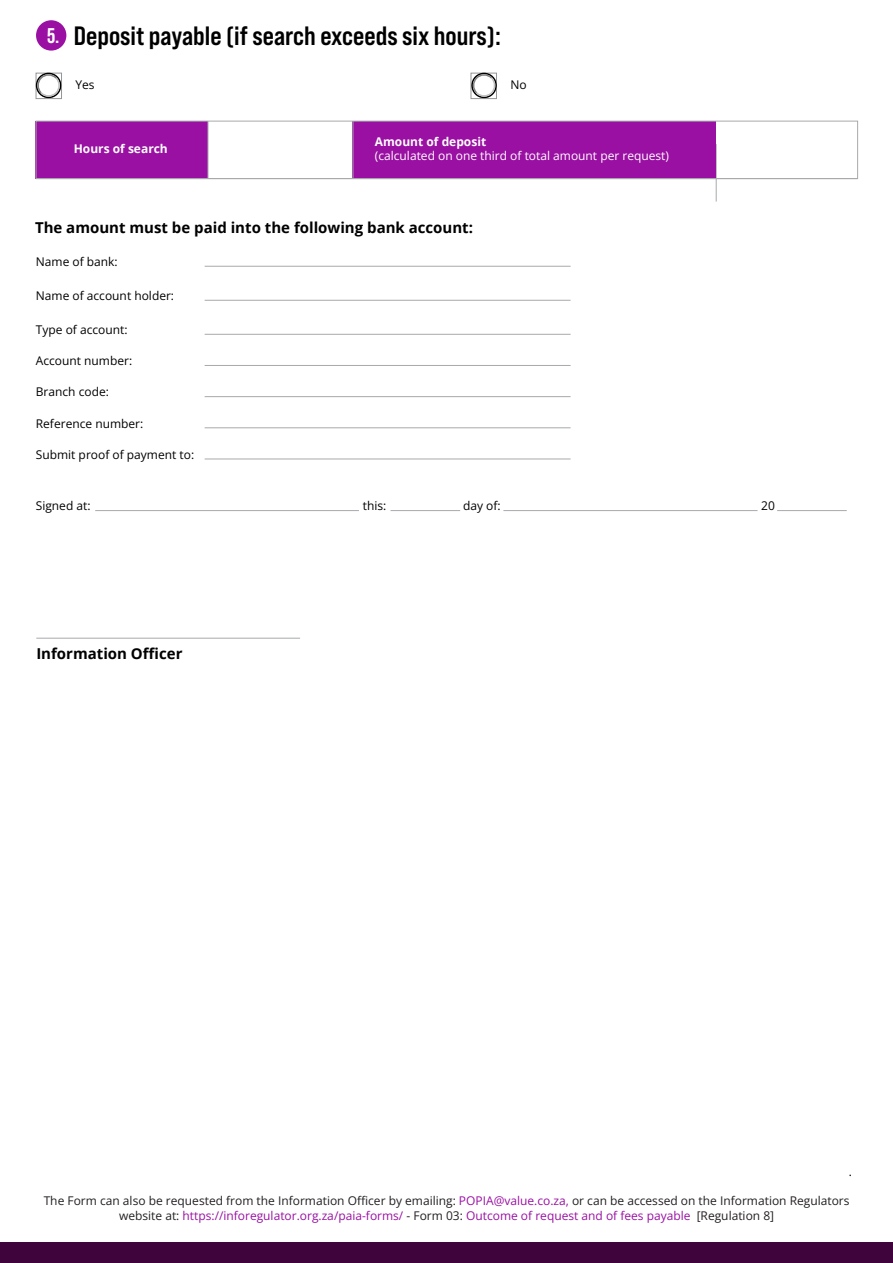
<style>
.page{position:relative;width:893px;height:1263px;background:#fff}
.page>*{position:absolute;margin:0;border:0;box-sizing:border-box;transform-origin:0 0}
.t1{font:700 26.55px "Bebas Neue Pro Semi Exp";color:#000}
.t2{font:700 21.15px "Bebas Neue Pro";color:#fff}
.t3{font:700 15px "Open Sans";color:#000}
.t4{font:12px/14.9px "Open Sans";color:#231f20;text-align:center}
.t5{font:12px "Open Sans";color:#000}
.t6{font:12px "Open Sans";color:#fff}
.t7{font:700 12px "Open Sans";color:#fff}
.s1{color:#9a10a3}
</style>
<div class="page">
<div style="left:0;top:1242px;width:893px;height:21px;background:#3f043c"></div>
<div style="left:36px;top:73px;width:26px;height:26px;border:1px solid #939598"></div>
<div style="left:471px;top:73px;width:26px;height:26px;border:1px solid #939598"></div>
<div style="left:36px;top:20px;width:30px;height:31px;background:#9a10a3;border-radius:50%"></div>
<hr style="left:205px;top:300px;width:366px;height:1px;background:#a7a9ac">
<hr style="left:205px;top:334px;width:366px;height:1px;background:#a7a9ac">
<hr style="left:205px;top:365px;width:366px;height:1px;background:#a7a9ac">
<hr style="left:205px;top:396px;width:366px;height:1px;background:#a7a9ac">
<hr style="left:205px;top:428px;width:366px;height:1px;background:#a7a9ac">
<hr style="left:205px;top:459px;width:366px;height:1px;background:#a7a9ac">
<hr style="left:36px;top:638px;width:264px;height:1px;background:#a7a9ac">
<hr style="left:95px;top:510px;width:264px;height:1px;background:#a7a9ac">
<hr style="left:391px;top:510px;width:69px;height:1px;background:#a7a9ac">
<hr style="left:503px;top:510px;width:254px;height:1px;background:#a7a9ac">
<hr style="left:777px;top:510px;width:70px;height:1px;background:#a7a9ac">
<hr style="left:205px;top:266px;width:366px;height:1px;background:#a7a9ac">
<hr style="left:716px;top:144px;width:1px;height:58px;background:#a7a9ac">
<div style="left:353px;top:121px;width:363px;height:58px;background:#9a10a3"></div>
<div style="left:36px;top:121px;width:172px;height:58px;background:#9a10a3"></div>
<hr style="left:353px;top:121px;width:1px;height:58px;background:#a7a9ac">
<hr style="left:208px;top:121px;width:1px;height:58px;background:#a7a9ac">
<div style="left:36px;top:121px;width:822px;height:58px;border:1px solid #a7a9ac"></div>
<svg style="left:35px;top:73px;width:27px;height:25px"></svg>
<svg style="left:471px;top:73px;width:26px;height:25px"></svg>
<h2 class="t2" style="left:47px;top:28px;width:14px">5.</h2>
<h1 class="t1" style="left:74px;top:26px;width:429px">Deposit payable (if search exceeds six hours):</h1>
<p class="t5" style="left:75px;top:80px;width:21px">Yes</p>
<p class="t5" style="left:510px;top:80px;width:18px">No</p>
<p class="t7" style="left:74px;top:144px;width:96px">Hours of search</p>
<p class="t7" style="left:375px;top:136px;width:113px">Amount of deposit</p>
<p class="t6" style="left:375px;top:151px;width:296px">(calculated on one third of total amount per request)</p>
<p class="t3" style="left:35px;top:221px;width:440px">The amount must be paid into the following bank account:</p>
<p class="t5" style="left:36px;top:257px;width:83px">Name of bank:</p>
<p class="t5" style="left:36px;top:291px;width:140px">Name of account holder:</p>
<p class="t5" style="left:36px;top:325px;width:93px">Type of account:</p>
<p class="t5" style="left:36px;top:356px;width:98px">Account number:</p>
<p class="t5" style="left:36px;top:387px;width:75px">Branch code:</p>
<p class="t5" style="left:36px;top:418px;width:109px">Reference number:</p>
<p class="t5" style="left:36px;top:450px;width:160px">Submit proof of payment to:</p>
<p class="t5" style="left:36px;top:501px;width:56px">Signed at:</p>
<p class="t5" style="left:363px;top:501px;width:25px">this:</p>
<p class="t5" style="left:463px;top:501px;width:39px">day of:</p>
<p class="t5" style="left:761px;top:501px;width:15px">20</p>
<p class="t3" style="left:36px;top:643px;width:148px">Information Officer</p>
<p class="t5" style="left:849px;top:1166px;width:5px">.</p>
<p class="t4" style="left:44px;top:1193px;width:807px">The Form can also be requested from the Information Officer by emailing: <span class="s1">POPIA@value.co.za,</span> or can be accessed on the Information Regulators website at: <span class="s1">https://inforegulator.org.za/paia-forms/</span> - Form 03: <span class="s1">Outcome of request and of fees payable</span> [Regulation 8]</p>
</div>
